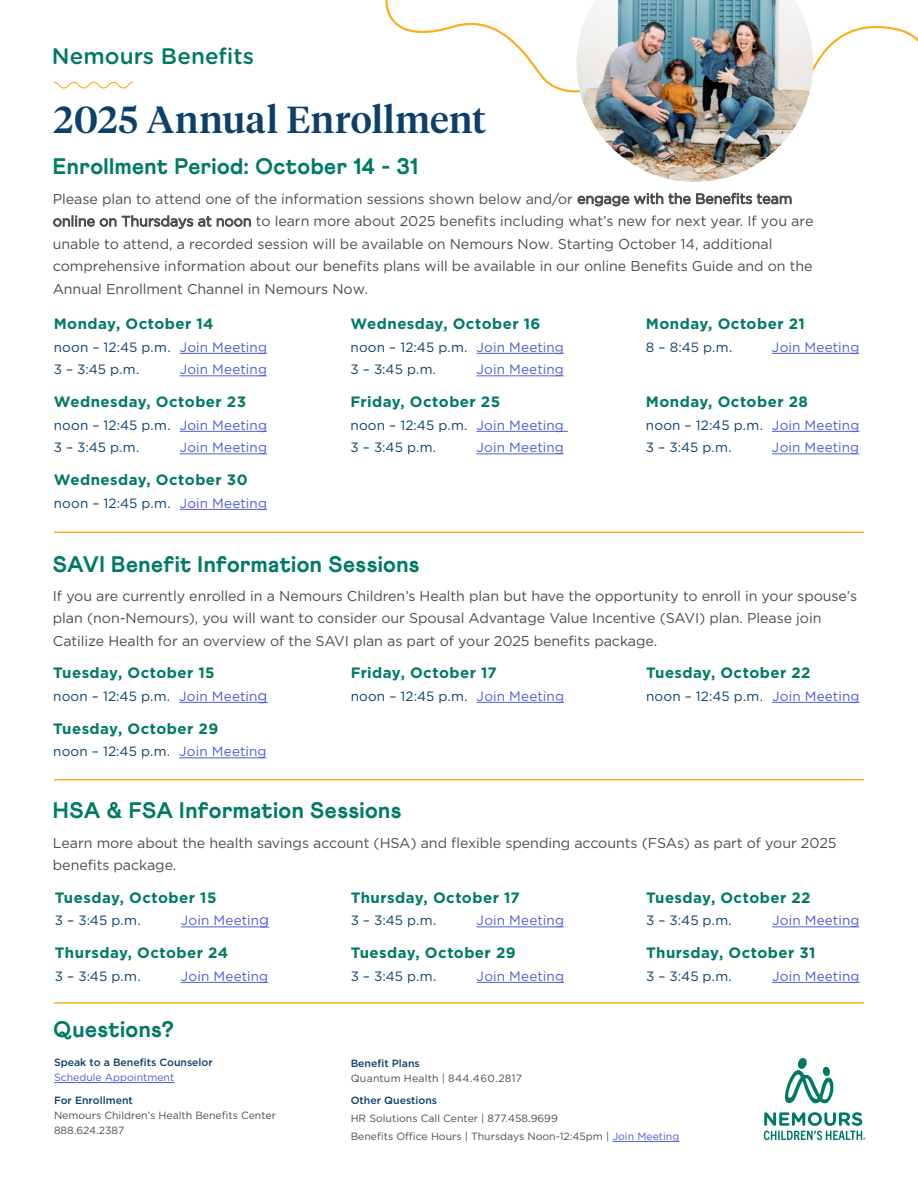
<style>
.page{position:relative;width:918px;height:1188px;background:#fff}
.page>*{position:absolute;margin:0;border:0;box-sizing:border-box;transform-origin:0 0}
.t1{font:500 37.5px "Tiempos Headline";letter-spacing:.015em;color:#0d3f6b}
.t2{font:800 22.5px "Athletics";letter-spacing:.02em;color:#007a64}
.t3{font:500 22.5px "Gotham Rounded";color:#007a64}
.t4{font:700 15px "Gotham";letter-spacing:.03em;color:#007a64}
.t5{font:14.25px/22.5px "Gotham";letter-spacing:-.005em;color:#4d4d4f}
.t6{font:13.5px/22.5px "Gotham";letter-spacing:.01em;color:#0d3f6b}
.t7{font:13.5px "Gotham";letter-spacing:.01em;color:#4f5cd6}
.t8{font:10.5px/15px "Gotham";color:#4d4d4f}
.t9{font:500 10.5px "Gotham";color:#0d3f6b}
.t10{font:10.5px "Gotham";letter-spacing:.025em;color:#4d4d4f}
.t11{font:10.5px "Gotham";color:#4f5cd6}
.s1{color:#4f5cd6}
.s2{font-size:15px;color:#4f5cd6}
.s3{font-size:15px}
</style>
<div class="page">
<svg style="left:54px;top:82px;width:79px;height:7px"></svg>
<svg style="left:385px;top:0;width:533px;height:93px"></svg>
<img style="left:577px;top:0;width:236px;height:182px">
<hr style="left:54px;top:532px;width:810px;height:1px;background:#faad1d">
<hr style="left:180px;top:353px;width:87px;height:1px;background:#4f5cd6">
<hr style="left:180px;top:376px;width:87px;height:1px;background:#4f5cd6">
<hr style="left:180px;top:431px;width:87px;height:1px;background:#4f5cd6">
<hr style="left:180px;top:454px;width:87px;height:1px;background:#4f5cd6">
<hr style="left:180px;top:509px;width:87px;height:1px;background:#4f5cd6">
<hr style="left:477px;top:353px;width:87px;height:1px;background:#4f5cd6">
<hr style="left:477px;top:376px;width:87px;height:1px;background:#4f5cd6">
<hr style="left:477px;top:431px;width:91px;height:1px;background:#4f5cd6">
<hr style="left:477px;top:454px;width:87px;height:1px;background:#4f5cd6">
<hr style="left:772px;top:353px;width:87px;height:1px;background:#4f5cd6">
<hr style="left:772px;top:431px;width:87px;height:1px;background:#4f5cd6">
<hr style="left:772px;top:454px;width:87px;height:1px;background:#4f5cd6">
<hr style="left:179px;top:702px;width:79px;height:1px;background:#4f5cd6">
<hr style="left:179px;top:758px;width:88px;height:1px;background:#4f5cd6">
<hr style="left:477px;top:702px;width:87px;height:1px;background:#4f5cd6">
<hr style="left:772px;top:702px;width:87px;height:1px;background:#4f5cd6">
<hr style="left:54px;top:779px;width:810px;height:2px;background:#faad1d">
<hr style="left:54px;top:1002px;width:810px;height:2px;background:#faad1d">
<hr style="left:181px;top:927px;width:78px;height:1px;background:#4f5cd6">
<hr style="left:181px;top:982px;width:87px;height:1px;background:#4f5cd6">
<hr style="left:477px;top:927px;width:87px;height:1px;background:#4f5cd6">
<hr style="left:477px;top:982px;width:87px;height:1px;background:#4f5cd6">
<hr style="left:772px;top:927px;width:87px;height:1px;background:#4f5cd6">
<hr style="left:772px;top:982px;width:87px;height:1px;background:#4f5cd6">
<hr style="left:54px;top:1082px;width:120px;height:1px;background:#4f5cd6">
<hr style="left:612px;top:1141px;width:67px;height:1px;background:#4f5cd6">
<svg style="left:785px;top:1058px;width:49px;height:46px"></svg>
<svg style="left:764px;top:1112px;width:102px;height:28px"></svg>
<h2 class="t3" style="left:52px;top:40px;width:204px">Nemours Benefits</h2>
<h1 class="t1" style="left:54px;top:94px;width:434px">2025 Annual Enrollment</h1>
<h2 class="t2" style="left:53px;top:153px;width:367px">Enrollment Period: October 14 - 31</h2>
<p class="t5" style="left:53px;top:187px;width:762px">Please plan to attend one of the information sessions shown below and/or engage with the Benefits team online on Thursdays at noon to learn more about 2025 benefits including what’s new for next year. If you are unable to attend, a recorded session will be available on Nemours Now. Starting October 14, additional comprehensive information about our benefits plans will be available in our online Benefits Guide and on the Annual Enrollment Channel in Nemours Now.</p>
<p class="t4" style="left:54px;top:314px;width:161px">Monday, October 14</p>
<p class="t6" style="left:54px;top:335px;width:215px">noon – 12:45 p.m. <span class="s1">Join Meeting<br></span>3 – 3:45 p.m.</p>
<p class="t4" style="left:351px;top:314px;width:192px">Wednesday, October 16</p>
<p class="t6" style="left:351px;top:335px;width:215px">noon – 12:45 p.m. <span class="s1">Join Meeting<br></span>3 – 3:45 p.m.</p>
<p class="t4" style="left:646px;top:314px;width:160px">Monday, October 21</p>
<p class="t6" style="left:646px;top:335px;width:88px">8 – 8:45 p.m.</p>
<p class="t7" style="left:772px;top:338px;width:89px">Join Meeting</p>
<p class="t7" style="left:180px;top:361px;width:89px">Join Meeting</p>
<p class="t4" style="left:54px;top:392px;width:194px">Wednesday, October 23</p>
<p class="t6" style="left:54px;top:413px;width:215px">noon – 12:45 p.m. <span class="s1">Join Meeting<br></span>3 – 3:45 p.m.</p>
<p class="t7" style="left:477px;top:361px;width:89px">Join Meeting</p>
<p class="t4" style="left:351px;top:392px;width:151px">Friday, October 25</p>
<p class="t6" style="left:351px;top:413px;width:215px">noon – 12:45 p.m. <span class="s1">Join Meeting<br></span>3 – 3:45 p.m.</p>
<p class="t4" style="left:646px;top:392px;width:164px">Monday, October 28</p>
<p class="t6" style="left:646px;top:413px;width:215px">noon – 12:45 p.m. <span class="s1">Join Meeting<br></span>3 – 3:45 p.m.</p>
<p class="t7" style="left:180px;top:439px;width:89px">Join Meeting</p>
<p class="t4" style="left:54px;top:470px;width:195px">Wednesday, October 30</p>
<p class="t6" style="left:54px;top:491px;width:215px">noon – 12:45 p.m. <span class="s1">Join Meeting</span></p>
<p class="t7" style="left:477px;top:439px;width:89px">Join Meeting</p>
<p class="t7" style="left:772px;top:439px;width:89px">Join Meeting</p>
<h2 class="t2" style="left:53px;top:550px;width:368px">SAVI Benefit Information Sessions</h2>
<p class="t5" style="left:53px;top:584px;width:806px">If you are currently enrolled in a Nemours Children’s Health plan but have the opportunity to enroll in your spouse’s plan (non-Nemours), you will want to consider our Spousal Advantage Value Incentive (SAVI) plan. Please join<br>Catilize Health for an overview of the SAVI plan as part of your 2025 benefits package.</p>
<p class="t4" style="left:53px;top:663px;width:163px">Tuesday, October 15</p>
<p class="t6" style="left:53px;top:684px;width:216px">noon – 12:45 p.m. <span class="s1">Join Meetin</span><span class="s2">g</span></p>
<p class="t4" style="left:53px;top:718px;width:167px">Tuesday, October 29</p>
<p class="t6" style="left:53px;top:740px;width:215px">noon – 12:45 p.m. <span class="s1">Join Meeting</span></p>
<p class="t4" style="left:351px;top:663px;width:148px">Friday, October 17</p>
<p class="t6" style="left:351px;top:684px;width:215px">noon – 12:45 p.m. <span class="s1">Join Meeting</span></p>
<p class="t4" style="left:646px;top:663px;width:166px">Tuesday, October 22</p>
<p class="t6" style="left:646px;top:684px;width:215px">noon – 12:45 p.m. <span class="s1">Join Meeting</span></p>
<h2 class="t2" style="left:53px;top:797px;width:350px">HSA &amp; FSA Information Sessions</h2>
<p class="t5" style="left:53px;top:831px;width:785px">Learn more about the health savings account (HSA) and flexible spending accounts (FSAs) as part of your 2025 benefits package.</p>
<p class="t4" style="left:55px;top:887px;width:163px">Tuesday, October 15</p>
<p class="t6" style="left:55px;top:909px;width:87px">3 – 3:45 p.m.</p>
<p class="t7" style="left:181px;top:912px;width:90px">Join Meetin<span class="s3">g</span></p>
<p class="t4" style="left:55px;top:943px;width:175px">Thursday, October 24</p>
<p class="t6" style="left:55px;top:964px;width:87px">3 – 3:45 p.m.</p>
<p class="t7" style="left:181px;top:967px;width:89px">Join Meeting</p>
<p class="t4" style="left:351px;top:887px;width:171px">Thursday, October 17</p>
<p class="t6" style="left:351px;top:909px;width:87px">3 – 3:45 p.m.</p>
<p class="t7" style="left:477px;top:912px;width:89px">Join Meeting</p>
<p class="t4" style="left:351px;top:943px;width:167px">Tuesday, October 29</p>
<p class="t6" style="left:351px;top:964px;width:87px">3 – 3:45 p.m.</p>
<p class="t7" style="left:477px;top:967px;width:89px">Join Meeting</p>
<p class="t4" style="left:646px;top:887px;width:166px">Tuesday, October 22</p>
<p class="t6" style="left:646px;top:909px;width:87px">3 – 3:45 p.m.</p>
<p class="t7" style="left:772px;top:912px;width:89px">Join Meeting</p>
<p class="t4" style="left:646px;top:943px;width:171px">Thursday, October 31</p>
<p class="t6" style="left:646px;top:964px;width:87px">3 – 3:45 p.m.</p>
<p class="t7" style="left:772px;top:967px;width:89px">Join Meeting</p>
<h2 class="t2" style="left:53px;top:1016px;width:122px">Questions?</h2>
<p class="t9" style="left:54px;top:1056px;width:160px">Speak to a Benefits Counselor</p>
<p class="t11" style="left:54px;top:1071px;width:122px">Schedule Appointment</p>
<p class="t9" style="left:54px;top:1093px;width:80px">For Enrollment</p>
<p class="t8" style="left:54px;top:1107px;width:223px">Nemours Children’s Health Benefits Center<br>888.624.2387</p>
<p class="t9" style="left:351px;top:1056px;width:71px">Benefit Plans</p>
<p class="t10" style="left:351px;top:1071px;width:173px">Quantum Health | 844.460.2817</p>
<p class="t9" style="left:351px;top:1093px;width:88px">Other Questions</p>
<p class="t8" style="left:351px;top:1109px;width:330px;line-height:18px">HR Solutions Call Center | 877.458.9699<br>Benefits Office Hours | Thursdays Noon-12:45pm | <span class="s1">Join Meeting</span></p>
</div>
